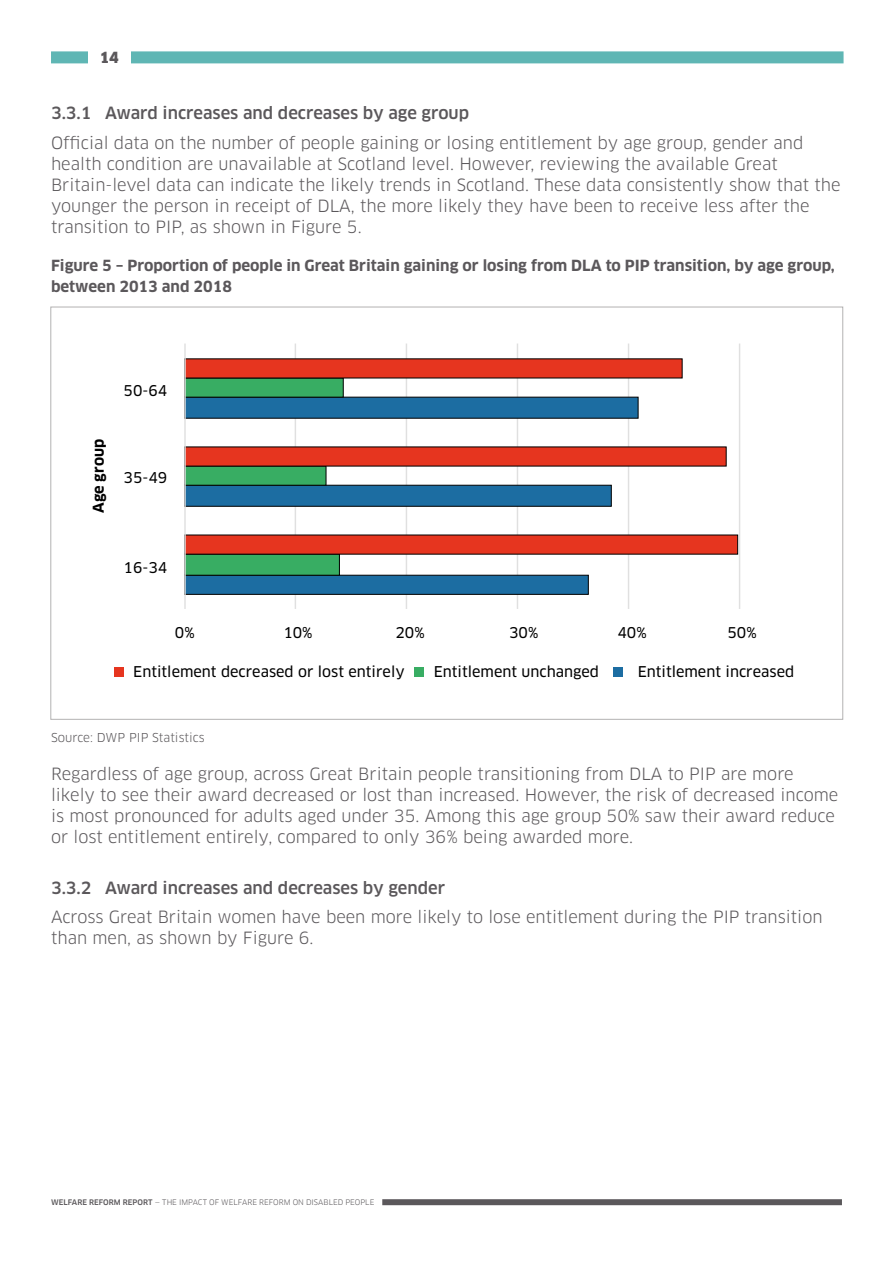
<style>
.page{position:relative;width:893px;height:1263px;background:#fff}
.page>*{position:absolute;margin:0;border:0;box-sizing:border-box;transform-origin:0 0}
.t1{font:16.5px/21px "Clan";color:#5b585b}
.t2{font:500 16.5px "Clan";color:#5b585b}
.t3{font:700 15px/21px "Clan";color:#5b585b}
.t4{font:900 15px "Clan";color:#5b585b}
.t5{font:14.55px "Clan News";color:#000}
.t6{font:700 14.55px "Clan";color:#000}
.t7{font:12px "Clan";color:#5b585b}
.t8{font:7.5px "Clan";color:#5b585b}
.s1{font-weight:500}
</style>
<div class="page">
<div style="left:51px;top:51px;width:792px;height:12px;background:#5fb6b4"></div>
<div style="left:88px;top:49px;width:42px;height:17px;background:#fff"></div>
<div style="left:382px;top:1199px;width:460px;height:6px;background:#5b585b"></div>
<hr style="left:295px;top:343px;width:1px;height:266px;background:#e0e0e0">
<hr style="left:406px;top:343px;width:1px;height:266px;background:#e0e0e0">
<hr style="left:517px;top:343px;width:1px;height:266px;background:#e0e0e0">
<hr style="left:628px;top:343px;width:1px;height:266px;background:#e0e0e0">
<hr style="left:739px;top:343px;width:1px;height:266px;background:#e0e0e0">
<svg style="left:186px;top:574px;width:403px;height:21px;background:#1f6897"></svg>
<svg style="left:186px;top:555px;width:158px;height:21px;background:#39a460"></svg>
<svg style="left:186px;top:358px;width:552px;height:197px"></svg>
<hr style="left:184px;top:343px;width:2px;height:266px;background:#e0e0e0">
<div style="left:114px;top:667px;width:10px;height:10px;background:#e6351f"></div>
<div style="left:414px;top:667px;width:9px;height:10px;background:#38ad63"></div>
<div style="left:613px;top:667px;width:9px;height:10px;background:#1c6da2"></div>
<p class="t4" style="left:100px;top:48px;width:20px">14</p>
<p class="t2" style="left:51px;top:103px;width:420px">3.3.1 Award increases and decreases by age group</p>
<p class="t1" style="left:51px;top:132px;width:791px">Official data on the number of people gaining or losing entitlement by age group, gender and health condition are unavailable at Scotland level. However, reviewing the available Great Britain-level data can indicate the likely trends in Scotland. These data consistently show that the younger the person in receipt of DLA, the more likely they have been to receive less after the transition to PIP, as shown in Figure 5.</p>
<p class="t3" style="left:51px;top:255px;width:785px">Figure 5 – Proportion of people in Great Britain gaining or losing from DLA to PIP transition, by age group, between 2013 and 2018</p>
<p class="t6" style="left:89px;top:513px;width:76px;rotate:-90deg">Age group</p>
<p class="t5" style="left:124px;top:381px;width:45px">50-64</p>
<p class="t5" style="left:124px;top:469px;width:45px">35-49</p>
<p class="t5" style="left:124px;top:558px;width:45px">16-34</p>
<p class="t5" style="left:175px;top:624px;width:21px">0%</p>
<p class="t5" style="left:283px;top:624px;width:31px">10%</p>
<p class="t5" style="left:395px;top:624px;width:31px">20%</p>
<p class="t5" style="left:509px;top:624px;width:31px">30%</p>
<p class="t5" style="left:617px;top:624px;width:31px">40%</p>
<p class="t5" style="left:727px;top:624px;width:31px">50%</p>
<p class="t5" style="left:133px;top:662px;width:273px">Entitlement decreased or lost entirely</p>
<p class="t5" style="left:434px;top:662px;width:167px">Entitlement unchanged</p>
<p class="t5" style="left:638px;top:662px;width:158px">Entitlement increased</p>
<p class="t7" style="left:51px;top:730px;width:155px">Source: DWP PIP Statistics</p>
<p class="t1" style="left:51px;top:763px;width:789px">Regardless of age group, across Great Britain people transitioning from DLA to PIP are more likely to see their award decreased or lost than increased. However, the risk of decreased income is most pronounced for adults aged under 35. Among this age group 50% saw their award reduce or lost entitlement entirely, compared to only 36% being awarded more.</p>
<p class="t2" style="left:51px;top:877px;width:396px">3.3.2 Award increases and decreases by gender</p>
<p class="t1" style="left:51px;top:907px;width:773px">Across Great Britain women have been more likely to lose entitlement during the PIP transition than men, as shown by Figure 6.</p>
<p class="t8" style="left:51px;top:1198px;width:325px"><span class="s1">WELFARE REFORM REPORT</span> — THE IMPACT OF WELFARE REFORM ON DISABLED PEOPLE</p>
</div>
